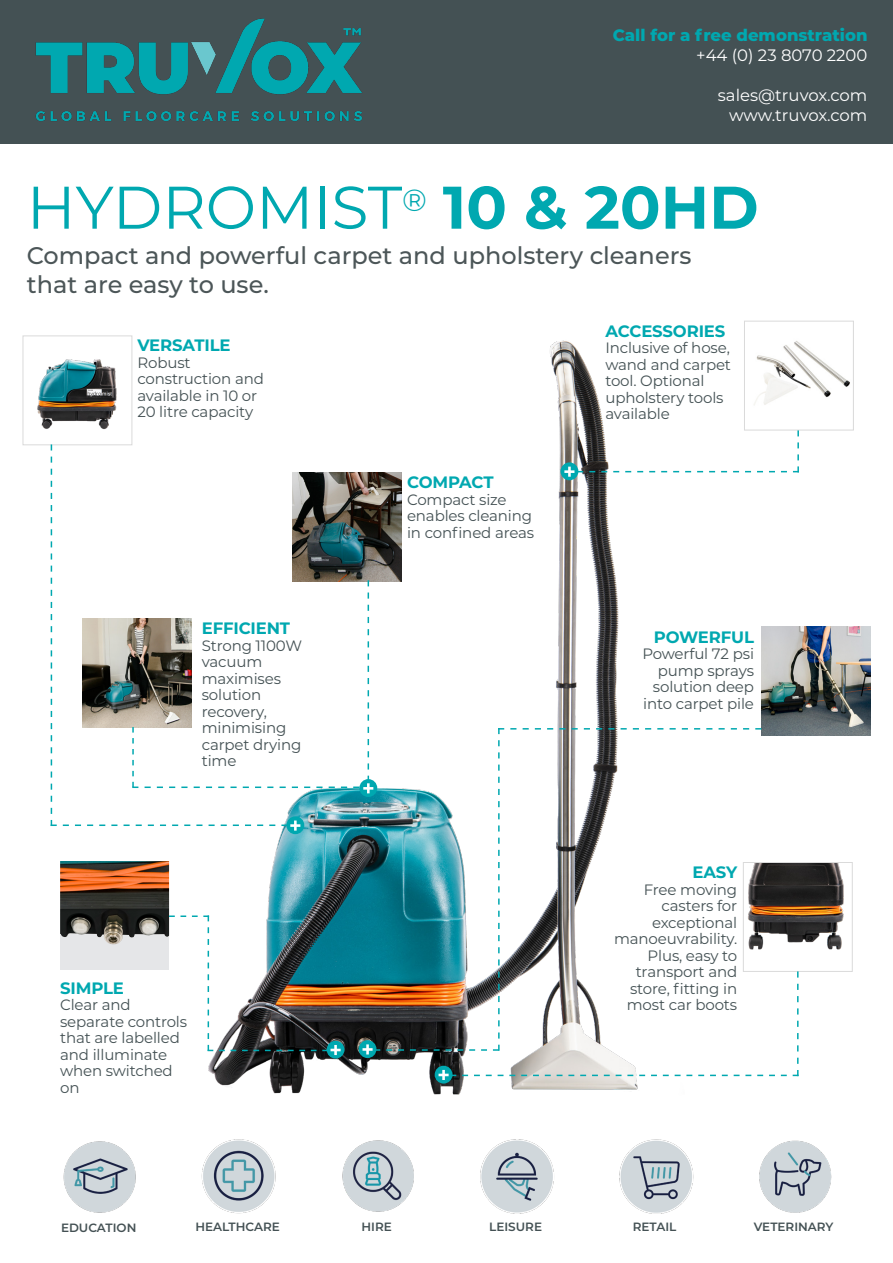
<style>
.page{position:relative;width:893px;height:1263px;background:#fff}
.page>*{position:absolute;margin:0;border:0;box-sizing:border-box;transform-origin:0 0}
.t1{font:60px "Montserrat";color:#00a8b0}
.t2{font:500 24px/28.8px "Montserrat";color:#4c5658}
.Body_Copy{font:700 16.5px "Montserrat";letter-spacing:-.01em;color:#00a8b0}
.t3{font:16.5px "Montserrat";color:#fff}
.t4{font:800 16.5px "Montserrat";color:#00a8b0}
.Body_Copy-2{font:15px/16.5px "Montserrat";letter-spacing:-.01em;color:#445154}
.t5{font:600 12px "Montserrat";color:#445154}
.s1{font-weight:700}
</style>
<div class="page">
<div style="left:0;top:0;width:893px;height:143px;background:#445154"></div>
<img style="left:35px;top:18px;width:327px;height:103px">
<img style="left:759px;top:1140px;width:73px;height:73px">
<img style="left:619px;top:1139px;width:75px;height:75px">
<img style="left:63px;top:1141px;width:73px;height:72px">
<img style="left:201px;top:1139px;width:75px;height:75px">
<img style="left:480px;top:1139px;width:74px;height:75px">
<img style="left:216px;top:340px;width:422px;height:755px">
<img style="left:799px;top:626px;width:71px;height:109px">
<img style="left:799px;top:864px;width:45px;height:86px">
<div style="left:743px;top:862px;width:110px;height:110px;border:1px solid #dadada"></div>
<img style="left:37px;top:359px;width:80px;height:71px">
<div style="left:23px;top:335px;width:109px;height:110px;border:1px solid #dadada"></div>
<img style="left:754px;top:341px;width:96px;height:64px">
<div style="left:744px;top:321px;width:110px;height:109px;border:1px solid #dadada"></div>
<div style="left:435px;top:1066px;width:17px;height:17px;background:#00a8b0;border-radius:50%"></div>
<svg style="left:51px;top:430px;width:748px;height:650px"></svg>
<img style="left:342px;top:1140px;width:72px;height:72px">
<p class="t4" style="left:613px;top:24px;width:256px">Call for a free demonstration</p>
<p class="t3" style="left:696px;top:44px;width:173px">+44 (0) 23 8070 2200</p>
<p class="t3" style="left:718px;top:84px;width:151px">sales@truvox.com</p>
<p class="t3" style="left:729px;top:103px;width:140px">www.truvox.com</p>
<p class="t1" style="left:27px;top:166px;width:733px">HYDROMIST<sup>®</sup> <span class="s1">10 &amp; 20HD</span></p>
<p class="t2" style="left:27px;top:240px;width:666px">Compact and powerful carpet and upholstery cleaners that are easy to use.</p>
<p class="Body_Copy" style="left:137px;top:334px;width:95px">VERSATILE</p>
<p class="Body_Copy-2" style="left:137px;top:354px;width:128px">Robust construction and available in 10 or<br>20 litre capacity</p>
<p class="Body_Copy" style="left:202px;top:616px;width:90px">EFFICIENT</p>
<p class="Body_Copy-2" style="left:202px;top:636px;width:102px">Strong 1100W vacuum maximises solution recovery, minimising carpet drying time</p>
<p class="Body_Copy" style="left:60px;top:976px;width:65px">SIMPLE</p>
<p class="Body_Copy-2" style="left:60px;top:996px;width:129px">Clear and separate controls that are labelled and illuminate when switched on</p>
<p class="Body_Copy" style="left:407px;top:471px;width:88px">COMPACT</p>
<p class="Body_Copy-2" style="left:407px;top:491px;width:129px">Compact size enables cleaning in confined areas</p>
<p class="Body_Copy" style="left:605px;top:319px;width:121px">ACCESSORIES</p>
<p class="Body_Copy-2" style="left:605px;top:339px;width:127px">Inclusive of hose, wand and carpet tool. Optional upholstery tools available</p>
<p class="Body_Copy" style="left:654px;top:625px;width:102px">POWERFUL</p>
<p class="Body_Copy-2" style="left:642px;top:645px;width:113px;text-align:right">Powerful 72 psi pump sprays solution deep into carpet pile</p>
<p class="Body_Copy" style="left:693px;top:861px;width:46px">EASY</p>
<p class="Body_Copy-2" style="left:614px;top:881px;width:125px;text-align:right">Free moving casters for exceptional manoeuvrability.<br>Plus, easy to transport and store, fitting in most car boots</p>
<p class="t5" style="left:61px;top:1219px;width:77px">EDUCATION</p>
<p class="t5" style="left:195px;top:1218px;width:86px">HEALTHCARE</p>
<p class="t5" style="left:489px;top:1218px;width:54px">LEISURE</p>
<p class="t5" style="left:633px;top:1218px;width:45px">RETAIL</p>
<p class="t5" style="left:754px;top:1218px;width:81px">VETERINARY</p>
<p class="t5" style="left:361px;top:1218px;width:32px">HIRE</p>
</div>
